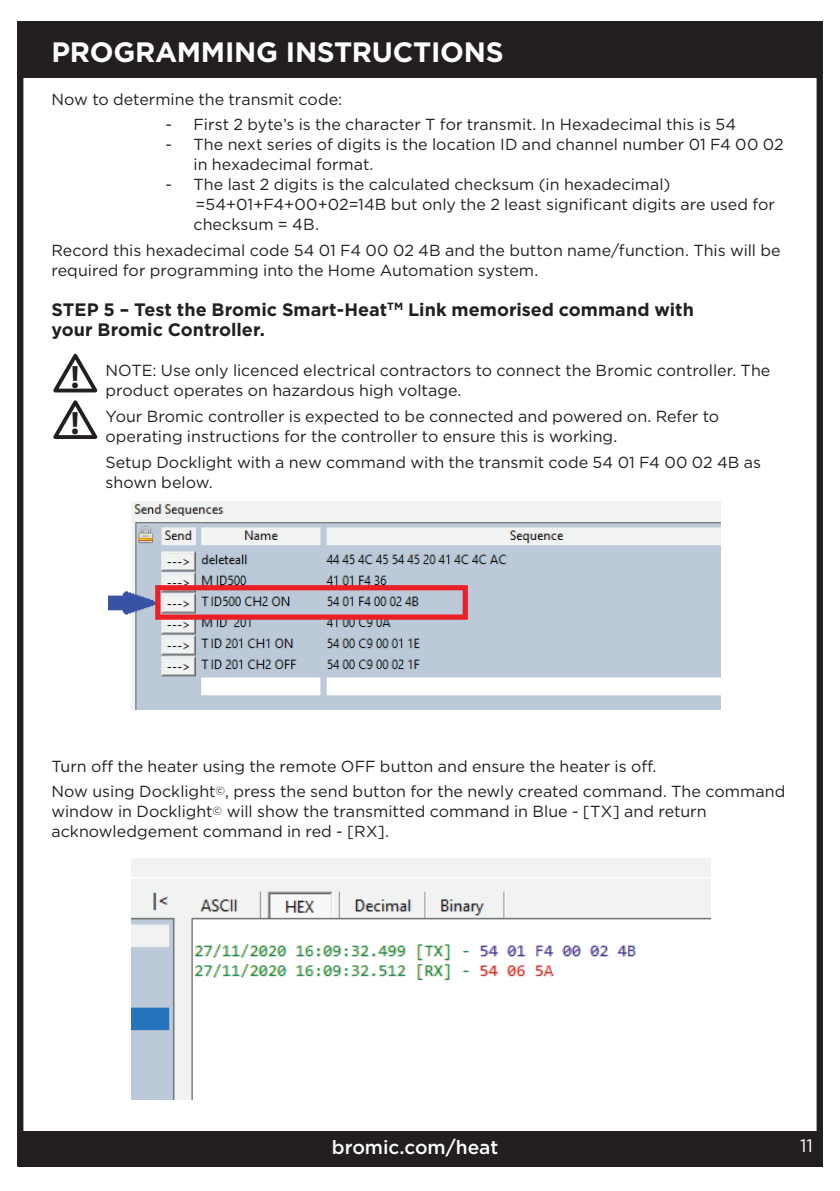
<style>
.page{position:relative;width:840px;height:1191px;background:#fff}
.page>*{position:absolute;margin:0;border:0;box-sizing:border-box;transform-origin:0 0}
.t1{font:700 32.4px/46.4px "Myriad";color:#231f20}
.t2{font:700 28px "Gotham";letter-spacing:-.01em;color:#fff}
.t3{font:500 19.2px "Gotham";color:#fff}
.t4{font:700 18px/20px "Gotham";color:#231f20}
.t5{font:18px "Gotham";color:#fff}
.t6{font:16px/20px "Gotham";color:#231f20}
</style>
<div class="page">
<div style="left:18px;top:1131px;width:804px;height:35px;background:#231f20"></div>
<div style="left:17px;top:25px;width:802px;height:52px;background:#231f20"></div>
<div style="left:17px;top:21px;width:805px;height:1145px;border:6px solid #231f20"></div>
<svg style="left:53px;top:353px;width:45px;height:40px"></svg>
<svg style="left:53px;top:400px;width:45px;height:39px"></svg>
<img style="left:108px;top:501px;width:611px;height:208px">
<img style="left:131px;top:859px;width:578px;height:240px">
<h2 class="t2" style="left:51px;top:40px;width:453px">PROGRAMMING INSTRUCTIONS</h2>
<p class="t6" style="left:51px;top:90px;width:292px">Now to determine the transmit code:</p>
<p class="t6" style="left:165px;top:116px;width:572px">- First 2 byte’s is the character T for transmit. In Hexadecimal this is 54</p>
<p class="t6" style="left:193px;top:136px;width:591px;text-indent:-28px">- The next series of digits is the location ID and channel number 01 F4 00 02 in hexadecimal format.</p>
<p class="t6" style="left:193px;top:176px;width:582px;text-indent:-28px">- The last 2 digits is the calculated checksum (in hexadecimal) =54+01+F4+00+02=14B but only the 2 least significant digits are used for checksum = 4B.</p>
<p class="t6" style="left:51px;top:241px;width:730px">Record this hexadecimal code 54 01 F4 00 02 4B and the button name/function. This will be required for programming into the Home Automation system.</p>
<p class="t4" style="left:51px;top:301px;width:643px">STEP 5 – Test the Bromic Smart-Heat<sup>TM</sup> Link memorised command with your Bromic Controller.</p>
<p class="t6" style="left:105px;top:361px;width:666px">NOTE: Use only licenced electrical contractors to connect the Bromic controller. The product operates on hazardous high voltage.</p>
<p class="t6" style="left:105px;top:407px;width:615px">Your Bromic controller is expected to be connected and powered on. Refer to operating instructions for the controller to ensure this is working.</p>
<p class="t6" style="left:105px;top:453px;width:656px">Setup Docklight with a new command with the transmit code 54 01 F4 00 02 4B as shown below.</p>
<h1 class="t1" style="left:71px;top:353px;width:10px">! !</h1>
<p class="t6" style="left:51px;top:754px;width:735px;line-height:25.6px">Turn off the heater using the remote OFF button and ensure the heater is off.<br>Now using Docklight<sup>©</sup>, press the send button for the newly created command. The command</p>
<p class="t6" style="left:51px;top:802px;width:656px">window in Docklight<sup>©</sup> will show the transmitted command in Blue - [TX] and return acknowledgement command in red - [RX].</p>
<p class="t3" style="left:332px;top:1138px;width:168px">bromic.com/heat</p>
<p class="t5" style="left:799px;top:1137px;width:14px">11</p>
</div>
